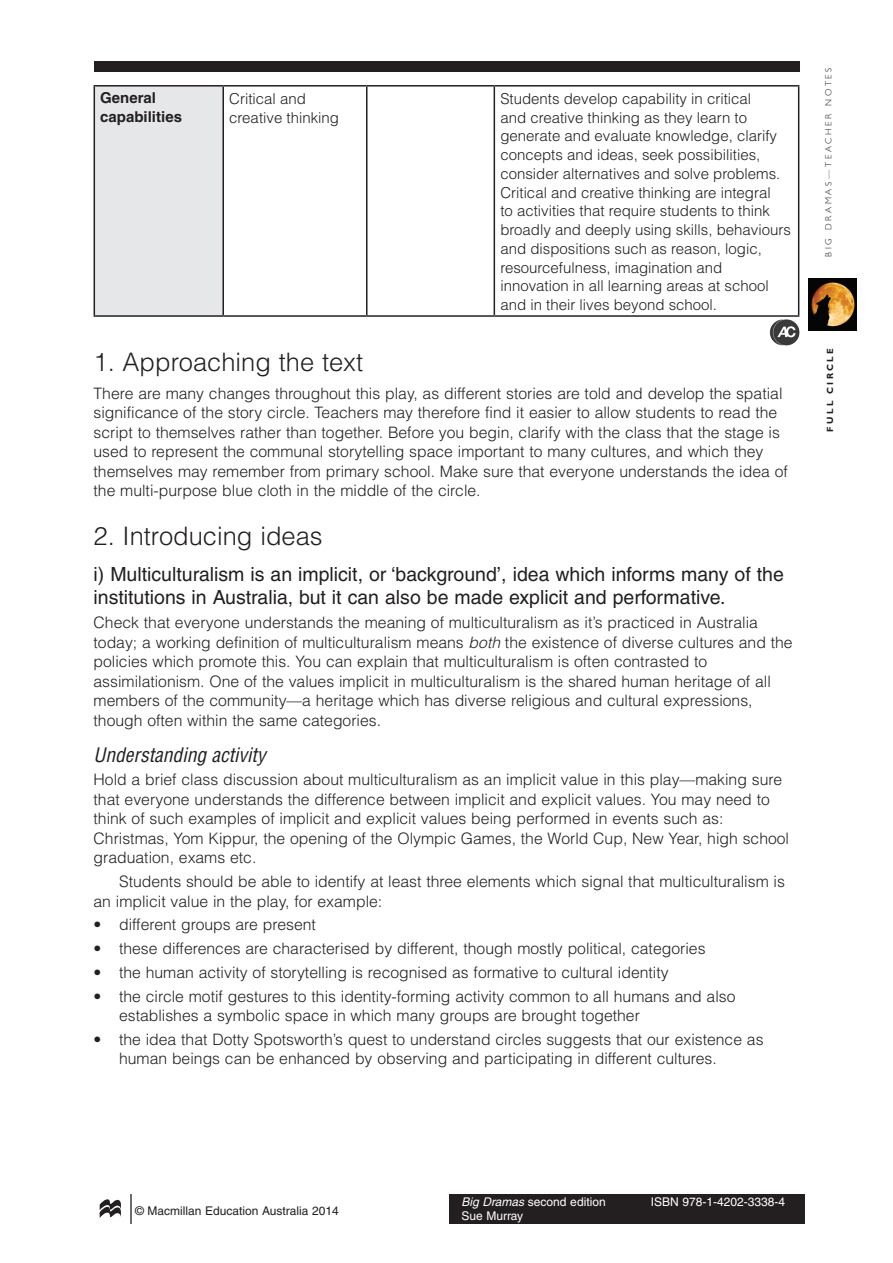
<style>
.page{position:relative;width:893px;height:1263px;background:#fff}
.page>*{position:absolute;margin:0;border:0;box-sizing:border-box;transform-origin:0 0}
.B_head{font:300 25.5px "Helvetica";color:#231f20}
.C_head{font:19.5px/23.2px "Helvetica";color:#231f20}
.D_head{font:italic condensed 19.5px "Helvetica";color:#231f20}
.Teach_notes_fo{font:300 15.75px/19.5px "Helvetica";color:#231f20}
.Hi_1{font:300 15.75px/19.5px "Helvetica";color:#231f20}
.Teach_notes{font:300 15.75px/19.5px "Helvetica";color:#231f20}
.Table_text{font:300 15px/18.8px "Helvetica";color:#231f20}
.Table_col_head{font:700 15px/18.8px "Helvetica";color:#231f20}
.t1{font:12px/13.5px "Helvetica";color:#fff}
.t2{font:12px "Helvetica";color:#231f20}
.t3{font:300 9px "Gill Sans";letter-spacing:.3em;color:#231f20}
.t4{font:700 9px "Gill Sans";letter-spacing:.25em;color:#231f20}
.s1{font-style:italic}
</style>
<div class="page">
<div style="left:94px;top:62px;width:705px;height:10px;background:#231f20"></div>
<div style="left:449px;top:1194px;width:356px;height:30px;background:#231f20"></div>
<img style="left:808px;top:279px;width:49px;height:52px">
<hr style="left:130px;top:1194px;width:1px;height:30px;background:#6c6d70">
<svg style="left:100px;top:1199px;width:21px;height:19px"></svg>
<div style="left:94px;top:86px;width:129px;height:230px;background:#e6e7e9"></div>
<hr style="left:94px;top:85px;width:129px;height:2px;background:#231f20">
<hr style="left:94px;top:87px;width:1px;height:228px;background:#231f20">
<hr style="left:223px;top:85px;width:144px;height:2px;background:#231f20">
<hr style="left:222px;top:87px;width:2px;height:228px;background:#231f20">
<hr style="left:367px;top:85px;width:127px;height:2px;background:#231f20">
<hr style="left:366px;top:87px;width:1px;height:228px;background:#231f20">
<hr style="left:494px;top:85px;width:305px;height:2px;background:#231f20">
<hr style="left:494px;top:87px;width:1px;height:228px;background:#231f20">
<hr style="left:798px;top:87px;width:1px;height:228px;background:#231f20">
<hr style="left:94px;top:315px;width:129px;height:2px;background:#231f20">
<hr style="left:223px;top:315px;width:144px;height:2px;background:#231f20">
<hr style="left:367px;top:315px;width:127px;height:2px;background:#231f20">
<hr style="left:494px;top:315px;width:305px;height:2px;background:#231f20">
<img style="left:769px;top:319px;width:30px;height:27px">
<p class="Table_col_head" style="left:100px;top:88px;width:83px">General capabilities</p>
<p class="Table_text" style="left:229px;top:89px;width:111px">Critical and creative thinking</p>
<p class="Table_text" style="left:500px;top:89px;width:292px">Students develop capability in critical<br>and creative thinking as they learn to generate and evaluate knowledge, clarify concepts and ideas, seek possibilities, consider alternatives and solve problems.<br>Critical and creative thinking are integral<br>to activities that require students to think broadly and deeply using skills, behaviours and dispositions such as reason, logic, resourcefulness, imagination and innovation in all learning areas at school and in their lives beyond school.</p>
<p class="B_head" style="left:94px;top:346px;width:271px">1. Approaching the text</p>
<p class="Teach_notes_fo" style="left:94px;top:383px;width:696px">There are many changes throughout this play, as different stories are told and develop the spatial significance of the story circle. Teachers may therefore find it easier to allow students to read the script to themselves rather than together. Before you begin, clarify with the class that the stage is used to represent the communal storytelling space important to many cultures, and which they themselves may remember from primary school. Make sure that everyone understands the idea of the multi-purpose blue cloth in the middle of the circle.</p>
<p class="B_head" style="left:94px;top:520px;width:231px">2. Introducing ideas</p>
<p class="C_head" style="left:94px;top:563px;width:692px">i) Multiculturalism is an implicit, or ‘background’, idea which informs many of the institutions in Australia, but it can also be made explicit and performative.</p>
<p class="Teach_notes_fo" style="left:94px;top:613px;width:701px">Check that everyone understands the meaning of multiculturalism as it’s practiced in Australia today; a working definition of multiculturalism means <span class="s1">both</span> the existence of diverse cultures and the policies which promote this. You can explain that multiculturalism is often contrasted to assimilationism. One of the values implicit in multiculturalism is the shared human heritage of all members of the community—a heritage which has diverse religious and cultural expressions, though often within the same categories.</p>
<p class="D_head" style="left:94px;top:742px;width:174px">Understanding activity</p>
<p class="Teach_notes_fo" style="left:94px;top:770px;width:697px">Hold a brief class discussion about multiculturalism as an implicit value in this play—making sure that everyone understands the difference between implicit and explicit values. You may need to think of such examples of implicit and explicit values being performed in events such as:<br>Christmas, Yom Kippur, the opening of the Olympic Games, the World Cup, New Year, high school graduation, exams etc.</p>
<p class="Teach_notes" style="left:94px;top:872px;width:693px;text-indent:26px">Students should be able to identify at least three elements which signal that multiculturalism is an implicit value in the play, for example:</p>
<p class="Hi_1" style="left:94px;top:915px;width:224px">• different groups are present</p>
<p class="Hi_1" style="left:94px;top:939px;width:613px">• these differences are characterised by different, though mostly political, categories</p>
<p class="Hi_1" style="left:94px;top:962px;width:577px">• the human activity of storytelling is recognised as formative to cultural identity</p>
<p class="Hi_1" style="left:119px;top:986px;width:618px;text-indent:-26px">• the circle motif gestures to this identity-forming activity common to all humans and also establishes a symbolic space in which many groups are brought together</p>
<p class="Hi_1" style="left:119px;top:1029px;width:646px;text-indent:-26px">• the idea that Dotty Spotsworth’s quest to understand circles suggests that our existence as human beings can be enhanced by observing and participating in different cultures.</p>
<p class="t3" style="left:823px;top:257px;width:191px;rotate:-90deg">BIG DRAMAS—TEACHER NOTES</p>
<p class="t4" style="left:825px;top:432px;width:85px;rotate:-90deg">FULL CIRCLE</p>
<p class="t2" style="left:135px;top:1204px;width:205px">© Macmillan Education Australia 2014</p>
<p class="t1" style="left:461px;top:1195px;width:146px"><span class="s1">Big Dramas</span> second edition<br>Sue Murray</p>
<p class="t1" style="left:651px;top:1195px;width:136px">ISBN 978-1-4202-3338-4</p>
</div>
